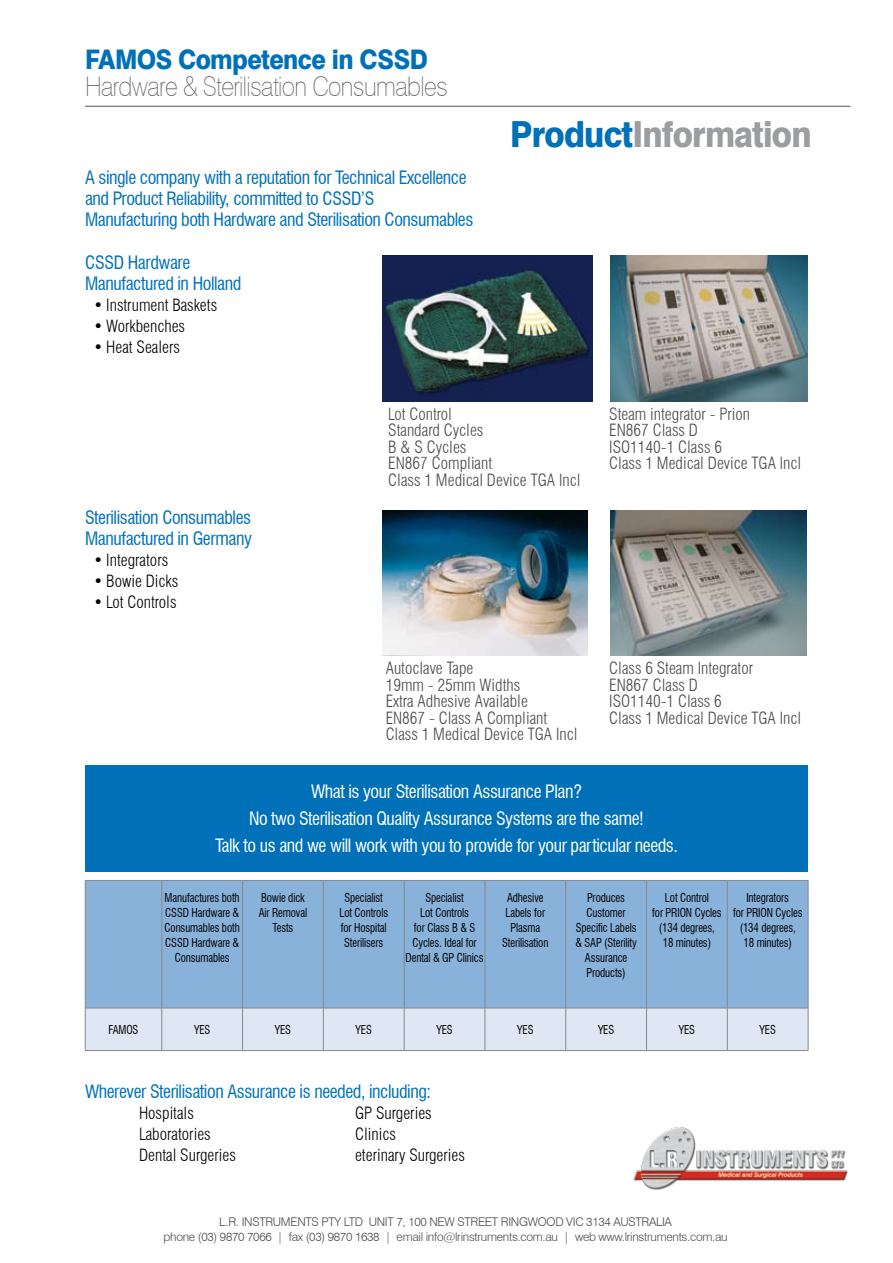
<style>
.page{position:relative;width:893px;height:1263px;background:#fff}
.page>*{position:absolute;margin:0;border:0;box-sizing:border-box;transform-origin:0 0}
.t1{font:800 36px "Swiss 721 BT";letter-spacing:-.025em;color:#9c9d9f;scale:.9 1}
.t2{font:100 27px "Swiss 721 BT";letter-spacing:-.025em;color:#646567;scale:.9 1}
.t3{font:800 27px "Swiss 721 BT";letter-spacing:-.025em;color:#0071b9;scale:.9 1}
.t4{font:condensed 18px/21px "Swiss 721 BT";letter-spacing:-.025em;color:#0071b9}
.t5{font:condensed 18px/27px "Swiss 721 BT";letter-spacing:-.025em;color:#fff;text-align:center}
.t6{font:300 condensed 16.5px/16.5px "Swiss 721 BT";color:#4b4b4d}
.t7{font:300 condensed 16.5px "Swiss 721 BT";color:#000}
.t8{font:condensed 12px/15px "Swiss 721 BT";letter-spacing:-.01em;color:#000;text-align:center;scale:.9 1}
.t9{font:300 12px/15px "Swiss 721 BT";letter-spacing:-.025em;color:#4b4b4d;text-align:center}
.s1{font-stretch:normal}
.s2{color:#0071b9}
</style>
<div class="page">
<hr style="left:85px;top:106px;width:765px;height:1px;background:#878889">
<img style="left:633px;top:1127px;width:215px;height:63px">
<div style="left:85px;top:765px;width:723px;height:107px;background:#0071b9"></div>
<img style="left:383px;top:255px;width:209px;height:146px">
<img style="left:610px;top:255px;width:197px;height:146px">
<img style="left:383px;top:510px;width:204px;height:145px">
<img style="left:610px;top:510px;width:197px;height:146px">
<div style="left:86px;top:881px;width:722px;height:127px;background:#89b2db"></div>
<div style="left:86px;top:1009px;width:722px;height:41px;background:#dfe7f4"></div>
<hr style="left:85px;top:880px;width:77px;height:1px;background:#878889">
<hr style="left:85px;top:881px;width:1px;height:127px;background:#878889">
<hr style="left:162px;top:880px;width:81px;height:1px;background:#878889">
<hr style="left:162px;top:881px;width:1px;height:127px;background:#878889">
<hr style="left:243px;top:880px;width:80px;height:1px;background:#878889">
<hr style="left:242px;top:881px;width:1px;height:127px;background:#878889">
<hr style="left:323px;top:880px;width:81px;height:1px;background:#878889">
<hr style="left:323px;top:881px;width:1px;height:127px;background:#878889">
<hr style="left:404px;top:880px;width:81px;height:1px;background:#878889">
<hr style="left:404px;top:881px;width:1px;height:127px;background:#878889">
<hr style="left:485px;top:880px;width:81px;height:1px;background:#878889">
<hr style="left:485px;top:881px;width:1px;height:127px;background:#878889">
<hr style="left:566px;top:880px;width:80px;height:1px;background:#878889">
<hr style="left:565px;top:881px;width:1px;height:127px;background:#878889">
<hr style="left:646px;top:880px;width:81px;height:1px;background:#878889">
<hr style="left:646px;top:881px;width:1px;height:127px;background:#878889">
<hr style="left:727px;top:880px;width:81px;height:1px;background:#878889">
<hr style="left:727px;top:881px;width:1px;height:127px;background:#878889">
<hr style="left:808px;top:881px;width:1px;height:127px;background:#878889">
<hr style="left:85px;top:1008px;width:77px;height:1px;background:#878889">
<hr style="left:85px;top:1008px;width:1px;height:42px;background:#878889">
<hr style="left:162px;top:1008px;width:81px;height:1px;background:#878889">
<hr style="left:162px;top:1008px;width:1px;height:42px;background:#878889">
<hr style="left:243px;top:1008px;width:80px;height:1px;background:#878889">
<hr style="left:242px;top:1008px;width:1px;height:42px;background:#878889">
<hr style="left:323px;top:1008px;width:81px;height:1px;background:#878889">
<hr style="left:323px;top:1008px;width:1px;height:42px;background:#878889">
<hr style="left:404px;top:1008px;width:81px;height:1px;background:#878889">
<hr style="left:404px;top:1008px;width:1px;height:42px;background:#878889">
<hr style="left:485px;top:1008px;width:81px;height:1px;background:#878889">
<hr style="left:485px;top:1008px;width:1px;height:42px;background:#878889">
<hr style="left:566px;top:1008px;width:80px;height:1px;background:#878889">
<hr style="left:565px;top:1008px;width:1px;height:42px;background:#878889">
<hr style="left:646px;top:1008px;width:81px;height:1px;background:#878889">
<hr style="left:646px;top:1008px;width:1px;height:42px;background:#878889">
<hr style="left:727px;top:1008px;width:81px;height:1px;background:#878889">
<hr style="left:727px;top:1008px;width:1px;height:42px;background:#878889">
<hr style="left:808px;top:1008px;width:1px;height:42px;background:#878889">
<hr style="left:85px;top:1050px;width:77px;height:1px;background:#878889">
<hr style="left:162px;top:1050px;width:81px;height:1px;background:#878889">
<hr style="left:243px;top:1050px;width:80px;height:1px;background:#878889">
<hr style="left:323px;top:1050px;width:81px;height:1px;background:#878889">
<hr style="left:404px;top:1050px;width:81px;height:1px;background:#878889">
<hr style="left:485px;top:1050px;width:81px;height:1px;background:#878889">
<hr style="left:566px;top:1050px;width:80px;height:1px;background:#878889">
<hr style="left:646px;top:1050px;width:81px;height:1px;background:#878889">
<hr style="left:727px;top:1050px;width:81px;height:1px;background:#878889">
<h2 class="t3" style="left:85px;top:43px;width:383px">FAMOS Competence in CSSD</h2>
<h2 class="t2" style="left:85px;top:70px;width:405px">Hardware &amp; Sterilisation Consumables</h2>
<h3 class="t4" style="left:85px;top:167px;width:390px">A single company with a reputation for Technical Excellence and Product Reliability, committed to CSSD’S<br>Manufacturing both Hardware and Sterilisation Consumables</h3>
<h3 class="t4" style="left:85px;top:252px;width:158px">CSSD Hardware<br>Manufactured in Holland</h3>
<h3 class="t7" style="left:94px;top:295px;width:125px"><span class="s1">•</span> Instrument Baskets</h3>
<h3 class="t7" style="left:94px;top:316px;width:93px"><span class="s1">•</span> Workbenches</h3>
<h3 class="t7" style="left:94px;top:337px;width:88px"><span class="s1">•</span> Heat Sealers</h3>
<h1 class="t1" style="left:510px;top:112px;width:336px"><span class="s2">Product</span>Information</h1>
<h3 class="t4" style="left:85px;top:507px;width:169px">Sterilisation Consumables<br>Manufactured in Germany</h3>
<h3 class="t7" style="left:94px;top:550px;width:76px"><span class="s1">•</span> Integrators</h3>
<h3 class="t7" style="left:94px;top:571px;width:86px"><span class="s1">•</span> Bowie Dicks</h3>
<h3 class="t7" style="left:94px;top:592px;width:84px"><span class="s1">•</span> Lot Controls</h3>
<h3 class="t6" style="left:388px;top:405px;width:194px">Lot Control<br>Standard Cycles<br>B &amp; S Cycles<br>EN867 Compliant<br>Class 1 Medical Device TGA Incl</h3>
<h3 class="t6" style="left:609px;top:405px;width:194px">Steam integrator - Prion<br>EN867 Class D<br>ISO1140-1 Class 6<br>Class 1 Medical Device TGA Incl</h3>
<h3 class="t6" style="left:386px;top:660px;width:193px">Autoclave Tape<br>19mm - 25mm Widths<br>Extra Adhesive Available<br>EN867 - Class A Compliant<br>Class 1 Medical Device TGA Incl</h3>
<h3 class="t6" style="left:609px;top:660px;width:193px">Class 6 Steam Integrator<br>EN867 Class D<br>ISO1140-1 Class 6<br>Class 1 Medical Device TGA Incl</h3>
<h3 class="t5" style="left:215px;top:778px;width:464px">What is your Sterilisation Assurance Plan?<br>No two Sterilisation Quality Assurance Systems are the same!<br>Talk to us and we will work with you to provide for your particular needs.</h3>
<p class="t8" style="left:165px;top:890px;width:85px">Manufactures both<br>CSSD Hardware &amp;<br>Consumables both<br>CSSD Hardware &amp;<br>Consumables</p>
<p class="t8" style="left:259px;top:890px;width:55px">Bowie dick<br>Air Removal<br>Tests</p>
<p class="t8" style="left:339px;top:890px;width:56px">Specialist<br>Lot Controls for Hospital<br>Sterilisers</p>
<p class="t8" style="left:406px;top:890px;width:88px">Specialist<br>Lot Controls<br>for Class B &amp; S<br>Cycles. Ideal for<br>Dental &amp; GP Clinics</p>
<p class="t8" style="left:502px;top:890px;width:53px">Adhesive<br>Labels for<br>Plasma<br>Sterilisation</p>
<p class="t8" style="left:575px;top:890px;width:70px">Produces<br>Customer<br>Specific Labels &amp; SAP (Sterility<br>Assurance<br>Products)</p>
<p class="t8" style="left:652px;top:890px;width:79px">Lot Control<br>for PRION Cycles (134 degrees,<br>18 minutes)</p>
<p class="t8" style="left:733px;top:890px;width:79px">Integrators<br>for PRION Cycles (134 degrees,<br>18 minutes)</p>
<p class="t8" style="left:109px;top:1022px;width:35px">FAMOS</p>
<p class="t8" style="left:194px;top:1022px;width:20px">YES</p>
<p class="t8" style="left:275px;top:1022px;width:20px">YES</p>
<p class="t8" style="left:356px;top:1022px;width:20px">YES</p>
<p class="t8" style="left:436px;top:1022px;width:20px">YES</p>
<p class="t8" style="left:517px;top:1022px;width:20px">YES</p>
<p class="t8" style="left:598px;top:1022px;width:20px">YES</p>
<p class="t8" style="left:679px;top:1022px;width:20px">YES</p>
<p class="t8" style="left:760px;top:1022px;width:20px">YES</p>
<h3 class="t4" style="left:85px;top:1081px;width:347px">Wherever Sterilisation Assurance is needed, including:</h3>
<h3 class="t7" style="left:139px;top:1103px;width:56px">Hospitals</h3>
<h3 class="t7" style="left:355px;top:1103px;width:78px">GP Surgeries</h3>
<h3 class="t7" style="left:139px;top:1124px;width:73px">Laboratories</h3>
<h3 class="t7" style="left:355px;top:1124px;width:42px">Clinics</h3>
<h3 class="t7" style="left:139px;top:1145px;width:98px">Dental Surgeries</h3>
<h3 class="t7" style="left:355px;top:1145px;width:111px">eterinary Surgeries</h3>
<p class="t9" style="left:164px;top:1214px;width:566px">L.R. INSTRUMENTS PTY LTD UNIT 7, 100 NEW STREET RINGWOOD VIC 3134 AUSTRALIA<br>phone (03) 9870 7066 | fax (03) 9870 1638 | email info@lrinstruments.com.au | web www.lrinstruments.com.au</p>
</div>
